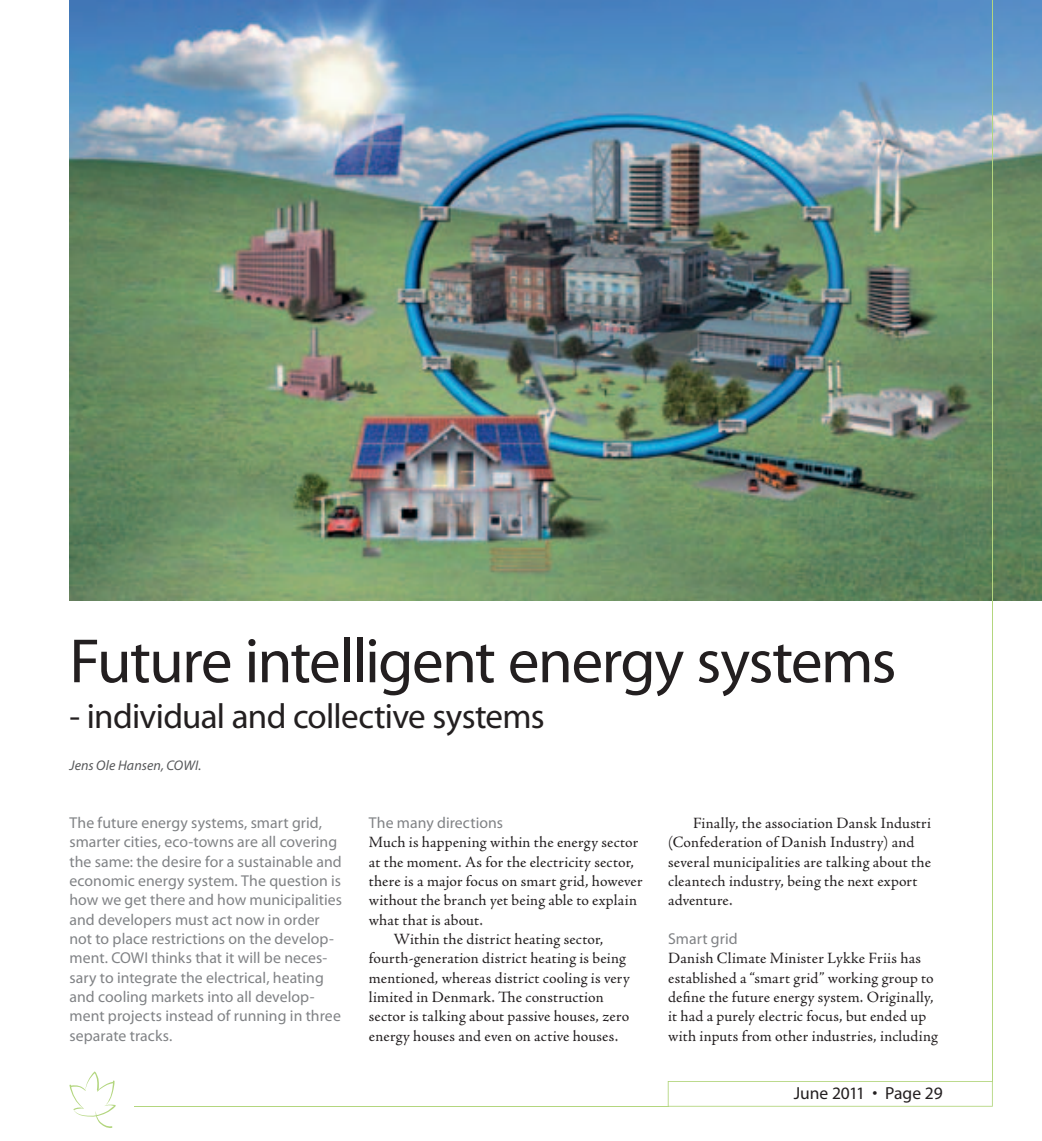
<style>
.page{position:relative;width:1042px;height:1141px;background:#fff}
.page>*{position:absolute;margin:0;border:0;box-sizing:border-box;transform-origin:0 0}
.t1{font:63px "Myriad";letter-spacing:-.025em;color:#231f20}
.t2{font:35px "Myriad";letter-spacing:-.02em;color:#231f20}
.t3{font:17.5px "Myriad";letter-spacing:-.005em;color:#231f20}
.t4{font:15.75px/19.4px "Adobe Jenson Pro";letter-spacing:.01em;color:#231f20}
.t5{font:15.75px/19.4px "Myriad Pro";letter-spacing:.005em;color:#808285}
.t6{font:italic 14px "Myriad";letter-spacing:.005em;color:#57585a}
</style>
<div class="page">
<img style="left:69px;top:0;width:973px;height:600px">
<svg style="left:668px;top:1081px;width:325px;height:26px"></svg>
<svg style="left:69px;top:1071px;width:47px;height:57px"></svg>
<hr style="left:992px;top:0;width:1px;height:1081px;background:#b3d67e">
<hr style="left:134px;top:1106px;width:534px;height:1px;background:#b3d67e">
<h1 class="t1" style="left:69px;top:630px;width:828px">Future intelligent energy systems</h1>
<h2 class="t2" style="left:69px;top:699px;width:477px">- individual and collective systems</h2>
<p class="t6" style="left:69px;top:758px;width:133px">Jens Ole Hansen, COWI.</p>
<p class="t5" style="left:69px;top:813px;width:274px">The future energy systems, smart grid, smarter cities, eco-towns are all covering the same: the desire for a sustainable and economic energy system. The question is how we get there and how municipalities and developers must act now in order not to place restrictions on the develop&shy;ment. COWI thinks that it will be neces&shy;sary to integrate the electrical, heating and cooling markets into all develop&shy;ment projects instead of running in three separate tracks.</p>
<p class="t5" style="left:369px;top:813px;width:136px">The many directions</p>
<p class="t4" style="left:369px;top:833px;width:271px">Much is happening within the energy sector</p>
<p class="t4" style="left:369px;top:852px;width:267px">at the moment. As for the electricity sector,</p>
<p class="t4" style="left:369px;top:871px;width:275px">there is a major focus on smart grid, however</p>
<p class="t4" style="left:369px;top:891px;width:270px">without the branch yet being able to explain</p>
<p class="t4" style="left:369px;top:910px;width:116px">what that is about.</p>
<p class="t4" style="left:394px;top:930px;width:211px">Within the district heating sector,</p>
<p class="t4" style="left:369px;top:949px;width:259px">fourth-generation district heating is being</p>
<p class="t4" style="left:369px;top:968px;width:262px">mentioned, whereas district cooling is very</p>
<p class="t4" style="left:369px;top:988px;width:128px">limited in Denmark.</p>
<p class="t4" style="left:369px;top:988px;width:262px;text-indent:147px">e construction sector is talking about passive houses, zero energy houses and even on active houses.</p>
<p class="t4" style="left:668px;top:813px;width:264px;text-indent:25px">Finally, the association Dansk Industri (Confederation of Danish Industry) and several municipalities are talking about the cleantech industry, being the next export adventure.</p>
<p class="t5" style="left:668px;top:929px;width:71px">Smart grid</p>
<p class="t4" style="left:668px;top:949px;width:271px">Danish Climate Minister Lykke Friis has established a “smart grid” working group to define the future energy system. Originally, it had a purely electric focus, but ended up with inputs from other industries, including</p>
<p class="t3" style="left:793px;top:1084px;width:151px">June 2011 • Page 29</p>
</div>
